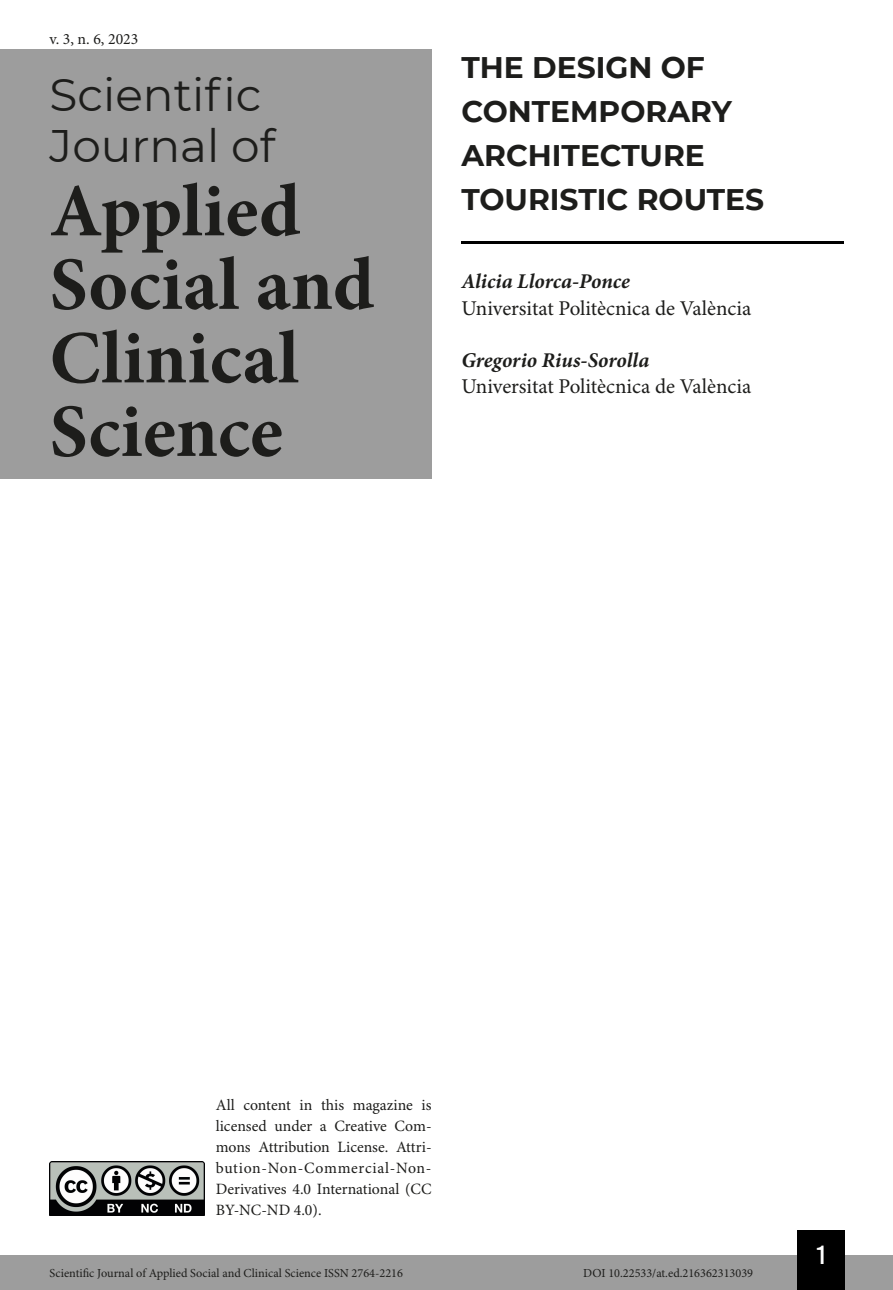
<style>
.page{position:relative;width:893px;height:1290px;background:#fff}
.page>*{position:absolute;margin:0;border:0;box-sizing:border-box;transform-origin:0 0}
.t1{font:700 75.25px/73.5px "Minion Pro";color:#1d1d1b}
.t2{font:45.5px/50.8px "Montserrat";color:#1d1d1b}
.t3{font:700 29.75px/43.8px "Montserrat";color:#1d1d1b}
.t4{font:26.25px "Bebas Kai";color:#fff}
.t5{font:21px "Minion Pro";color:#1d1d1b}
.t6{font:italic 700 21px "Minion Pro";letter-spacing:-.005em;color:#1d1d1b}
.t7{font:15.75px/21px "Minion Pro";color:#1d1d1b;text-align:justify}
.t8{font:12.25px "Minion Pro";color:#1d1d1b}
</style>
<div class="page">
<div style="left:0;top:1255px;width:893px;height:35px;background:#9d9d9d"></div>
<div style="left:797px;top:1230px;width:48px;height:60px;background:#000"></div>
<img style="left:50px;top:1161px;width:154px;height:54px">
<div style="left:0;top:50px;width:432px;height:429px;background:#9d9d9d"></div>
<hr style="left:461px;top:241px;width:382px;height:3px;background:#000">
<p class="t7" style="left:50px;top:29px;width:90px">v. 3, n. 6, 2023</p>
<h2 class="t2" style="left:50px;top:68px;width:227px">Scientific<br>Journal of</h2>
<h1 class="t1" style="left:50px;top:174px;width:326px">Applied<br>Social and<br>Clinical<br>Science</h1>
<h3 class="t3" style="left:461px;top:44px;width:304px">THE DESIGN OF<br>CONTEMPORARY<br>ARCHITECTURE<br>TOURISTIC ROUTES</h3>
<h3 class="t6" style="left:461px;top:267px;width:170px">Alicia Llorca-Ponce</h3>
<h3 class="t5" style="left:461px;top:295px;width:291px">Universitat Politècnica de València</h3>
<h3 class="t6" style="left:461px;top:345px;width:189px">Gregorio Rius-Sorolla</h3>
<h3 class="t5" style="left:461px;top:374px;width:291px">Universitat Politècnica de València</h3>
<p class="t7" style="left:216px;top:1095px;width:217px">All content in this magazine is licensed under a Creative Com&shy;mons Attribution License. Attri&shy;bution-Non-Commercial-Non-Derivatives 4.0 International (CC BY-NC-ND 4.0).</p>
<p class="t8" style="left:50px;top:1266px;width:355px">Scientific Journal of Applied Social and Clinical Science ISSN 2764-2216</p>
<p class="t8" style="left:583px;top:1266px;width:171px">DOI 10.22533/at.ed.216362313039</p>
<h3 class="t4" style="left:817px;top:1241px;width:10px">1</h3>
</div>
